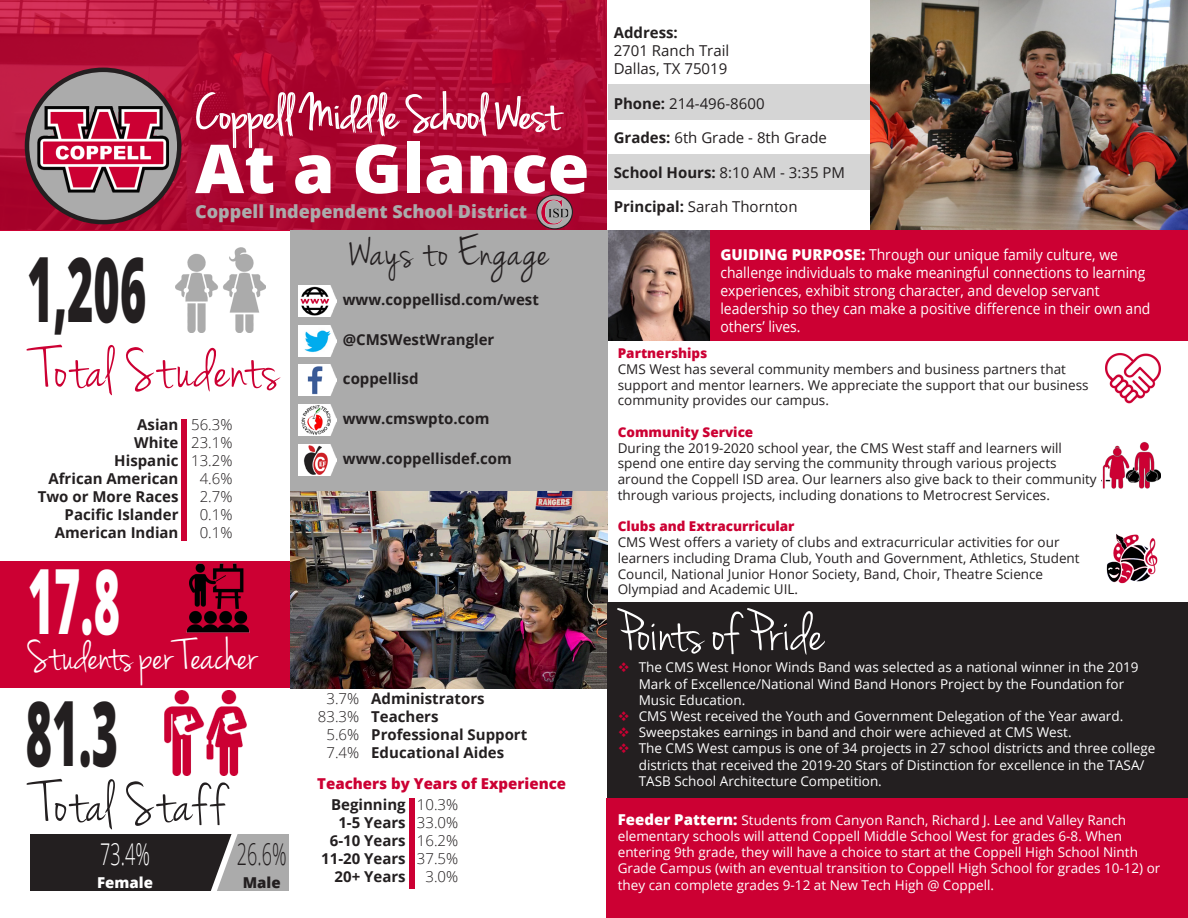
<style>
.page{position:relative;width:1188px;height:918px;background:#fff}
.page>*{position:absolute;margin:0;border:0;box-sizing:border-box;transform-origin:0 0}
.t1{font:800 90px "Open Sans";color:#231f20;scale:.5 1}
.t2{font:800 90px "Open Sans";color:#fff;scale:.5 1}
.t3{font:800 67.5px "Open Sans";color:#fff}
.t4{font:60px "Jenna Sue";letter-spacing:.03em;color:#c03}
.t5{font:60px "Jenna Sue";color:#fff}
.t6{font:60px "Jenna Sue";letter-spacing:.03em;color:#231f20}
.t7{font:52.5px "Jenna Sue";color:#fff}
.t8{font:45px "Jenna Sue";color:#fff}
.t9{font:45px "Jenna Sue";letter-spacing:.03em;color:#231f20}
.t10{font:300 30px "Open Sans";color:#fff;scale:.6 1}
.t11{font:300 30px "Open Sans";color:#231f20;scale:.6 1}
.t12{font:800 18px "Open Sans";color:#ababab}
.t13{font:700 15px "Open Sans";color:#231f20}
.t14{font:15px/18px "Open Sans";color:#fff;scale:.93 1}
.t15{font:15px/18px "Open Sans";color:#231f20}
.t16{font:800 15px "Open Sans";color:#c03}
.t17{font:300 15px "Open Sans";color:#231f20}
.t18{font:800 15px "Open Sans";color:#fff}
.t19{font:800 15px "Open Sans";color:#231f20}
.t20{font:13.5px/16.2px "Open Sans";color:#fff}
.t21{font:13.5px/15.8px "Open Sans";color:#231f20}
.t22{font:800 13.5px "Open Sans";color:#c03}
.s1{font-weight:300}
.s2{font-weight:700}
.s3{font-weight:800}
.s4{color:#c03}
.s5{font-weight:800;font-size:15px}
</style>
<div class="page">
<div style="left:710px;top:230px;width:478px;height:111px;background:#c03"></div>
<div style="left:608px;top:84px;width:263px;height:36px;background:#d5d5d5"></div>
<div style="left:608px;top:154px;width:263px;height:36px;background:#d5d5d5"></div>
<img style="left:0;top:0;width:607px;height:230px">
<div style="left:27px;top:70px;width:152px;height:152px;background:#ababab;border-radius:50%"></div>
<img style="left:36px;top:103px;width:135px;height:92px">
<div style="left:25px;top:68px;width:157px;height:156px;border:4px solid #231f20;border-radius:50%"></div>
<img style="left:871px;top:0;width:317px;height:230px">
<div style="left:182px;top:419px;width:5px;height:121px;background:#c03"></div>
<img style="left:609px;top:230px;width:101px;height:111px">
<div style="left:290px;top:230px;width:318px;height:261px;background:#ababab"></div>
<img style="left:176px;top:248px;width:89px;height:85px">
<img style="left:165px;top:690px;width:81px;height:85px">
<div style="left:409px;top:799px;width:5px;height:90px;background:#c03"></div>
<div style="left:0;top:561px;width:290px;height:127px;background:#c03"></div>
<img style="left:290px;top:491px;width:318px;height:197px">
<img style="left:186px;top:564px;width:64px;height:69px">
<svg style="left:64px;top:834px;width:191px;height:57px;background:#3d3a3b"></svg>
<div style="left:31px;top:834px;width:33px;height:57px;background:#231f20"></div>
<div style="left:255px;top:834px;width:34px;height:57px;background:#ababab"></div>
<img style="left:1105px;top:352px;width:56px;height:52px">
<img style="left:1102px;top:442px;width:59px;height:47px">
<img style="left:1106px;top:534px;width:52px;height:50px">
<div style="left:608px;top:602px;width:580px;height:316px;background:#231f20"></div>
<div style="left:607px;top:799px;width:581px;height:119px;background:#c03"></div>
<img style="left:299px;top:285px;width:37px;height:31px">
<img style="left:299px;top:325px;width:37px;height:31px">
<img style="left:299px;top:365px;width:37px;height:31px">
<img style="left:299px;top:405px;width:38px;height:31px">
<img style="left:299px;top:444px;width:37px;height:32px">
<svg style="left:537px;top:195px;width:35px;height:34px"></svg>
<img style="left:541px;top:200px;width:27px;height:24px">
<div style="left:536px;top:195px;width:37px;height:34px;border:1px solid #231f20;border-radius:50%"></div>
<p class="t7" style="left:197px;top:83px;width:365px">Coppell Middle School West</p>
<p class="t7" style="left:286px;top:83px;width:8px">l</p>
<p class="t3" style="left:195px;top:117px;width:396px">At a Glance</p>
<p class="t12" style="left:195px;top:198px;width:334px">Coppell Independent School District</p>
<p class="t1" style="left:27px;top:221px;width:240px">1,206</p>
<p class="t4" style="left:38px;top:335px;width:242px">Total Students</p>
<p class="t13" style="left:137px;top:414px;width:97px">Asian <span class="s1">56.3%</span></p>
<p class="t13" style="left:134px;top:432px;width:100px">White <span class="s1">23.1%</span></p>
<p class="t13" style="left:114px;top:450px;width:120px">Hispanic <span class="s1">13.2%</span></p>
<p class="t13" style="left:48px;top:468px;width:132px">African American</p>
<p class="t17" style="left:200px;top:468px;width:34px">4.6%</p>
<p class="t13" style="left:38px;top:486px;width:142px">Two or More Races</p>
<p class="t17" style="left:200px;top:486px;width:34px">2.7%</p>
<p class="t13" style="left:65px;top:504px;width:115px">Pacific Islander</p>
<p class="t17" style="left:200px;top:504px;width:34px">0.1%</p>
<p class="t13" style="left:55px;top:522px;width:125px">American Indian</p>
<p class="t17" style="left:200px;top:522px;width:34px">0.1%</p>
<p class="t2" style="left:28px;top:533px;width:186px">17.8</p>
<p class="t8" style="left:28px;top:630px;width:231px">Students per Teacher</p>
<p class="t1" style="left:26px;top:664px;width:186px">81.3</p>
<p class="t6" style="left:38px;top:769px;width:187px">Total Staff</p>
<p class="t10" style="left:100px;top:833px;width:84px">73.4%</p>
<p class="t18" style="left:97px;top:871px;width:57px">Female</p>
<p class="t11" style="left:237px;top:833px;width:84px">26.6%</p>
<p class="t19" style="left:243px;top:871px;width:39px">Male</p>
<p class="t9" style="left:349px;top:226px;width:201px">Ways to Engage</p>
<p class="t13" style="left:343px;top:289px;width:198px">www.coppellisd.com/west</p>
<p class="t13" style="left:343px;top:329px;width:153px">@CMSWestWrangler</p>
<p class="t13" style="left:343px;top:368px;width:77px">coppellisd</p>
<p class="t13" style="left:343px;top:408px;width:148px">www.cmswpto.com</p>
<p class="t13" style="left:343px;top:448px;width:170px">www.coppellisdef.com</p>
<p class="t13" style="left:326px;top:688px;width:160px"><span class="s1">3.7%</span> Administrators</p>
<p class="t13" style="left:318px;top:706px;width:122px"><span class="s1">83.3%</span> Teachers</p>
<p class="t13" style="left:326px;top:724px;width:202px"><span class="s1">5.6%</span> Professional Support</p>
<p class="t13" style="left:326px;top:742px;width:179px"><span class="s1">7.4%</span> Educational Aides</p>
<p class="t16" style="left:317px;top:772px;width:250px">Teachers by Years of Experience</p>
<p class="t13" style="left:331px;top:794px;width:129px">Beginning <span class="s1">10.3%</span></p>
<p class="t13" style="left:338px;top:812px;width:121px">1-5 Years <span class="s1">33.0%</span></p>
<p class="t13" style="left:330px;top:830px;width:130px">6-10 Years <span class="s1">16.2%</span></p>
<p class="t13" style="left:321px;top:848px;width:139px">11-20 Years <span class="s1">37.5%</span></p>
<p class="t13" style="left:335px;top:866px;width:73px">20+ Years</p>
<p class="t17" style="left:425px;top:867px;width:34px">3.0%</p>
<p class="t15" style="left:614px;top:24px;width:117px"><span class="s2">Address:<br></span>2701 Ranch Trail</p>
<p class="t15" style="left:614px;top:60px;width:115px">Dallas, TX 75019</p>
<p class="t15" style="left:614px;top:94px;width:152px"><span class="s2">Phone:</span> 214-496-8600</p>
<p class="t15" style="left:614px;top:129px;width:215px"><span class="s2">Grades:</span> 6th Grade - 8th Grade</p>
<p class="t15" style="left:614px;top:163px;width:233px"><span class="s2">School Hours:</span> 8:10 AM - 3:35 PM</p>
<p class="t15" style="left:614px;top:198px;width:185px"><span class="s2">Principal:</span> Sarah Thornton</p>
<p class="t14" style="left:720px;top:245px;width:429px"><span class="s3">GUIDING PURPOSE:</span> Through our unique family culture, we</p>
<p class="t14" style="left:720px;top:263px;width:459px">challenge individuals to make meaningful connections to learning experiences, exhibit strong character, and develop servant</p>
<p class="t14" style="left:720px;top:299px;width:464px">leadership so they can make a positive difference in their own and others’ lives.</p>
<p class="t22" style="left:618px;top:343px;width:91px">Partnerships</p>
<p class="t21" style="left:618px;top:361px;width:472px">CMS West has several community members and business partners that support and mentor learners. We appreciate the support that our business community provides our campus.</p>
<p class="t22" style="left:618px;top:422px;width:137px">Community Service</p>
<p class="t21" style="left:618px;top:439px;width:480px">During the 2019-2020 school year, the CMS West staff and learners will spend one entire day serving the community through various projects around the Coppell ISD area. Our learners also give back to their community through various projects, including donations to Metrocrest Services.</p>
<p class="t22" style="left:618px;top:516px;width:178px">Clubs and Extracurricular</p>
<p class="t21" style="left:618px;top:534px;width:443px">CMS West offers a variety of clubs and extracurricular activities for our</p>
<p class="t21" style="left:618px;top:550px;width:463px">learners including Drama Club, Youth and Government, Athletics, Student<br>Council, National Junior Honor Society, Band, Choir, Theatre Science</p>
<p class="t21" style="left:618px;top:581px;width:182px">Olympiad and Academic UIL.</p>
<p class="t5" style="left:618px;top:598px;width:208px">Points of Pride</p>
<p class="t20" style="left:639px;top:659px;width:501px;text-indent:-21px"><span class="s4">❖</span> The CMS West Honor Winds Band was selected as a national winner in the 2019<br>Mark of Excellence/National Wind Band Honors Project by the Foundation for<br>Music Education.</p>
<p class="t20" style="left:618px;top:708px;width:507px"><span class="s4">❖</span> CMS West received the Youth and Government Delegation of the Year award.</p>
<p class="t20" style="left:618px;top:724px;width:455px"><span class="s4">❖</span> Sweepstakes earnings in band and choir were achieved at CMS West.</p>
<p class="t20" style="left:639px;top:740px;width:518px;text-indent:-21px"><span class="s4">❖</span> The CMS West campus is one of 34 projects in 27 school districts and three college districts that received the 2019-20 Stars of Distinction for excellence in the TASA/<br>TASB School Architecture Competition.</p>
<p class="t20" style="left:618px;top:811px;width:510px"><span class="s5">Feeder Pattern:</span> Students from Canyon Ranch, Richard J. Lee and Valley Ranch</p>
<p class="t20" style="left:618px;top:828px;width:506px">elementary schools will attend Coppell Middle School West for grades 6-8. When</p>
<p class="t20" style="left:618px;top:844px;width:544px">entering 9th grade, they will have a choice to start at the Coppell High School Ninth<br>Grade Campus (with an eventual transition to Coppell High School for grades 10-12) or they can complete grades 9-12 at New Tech High @ Coppell.</p>
</div>
